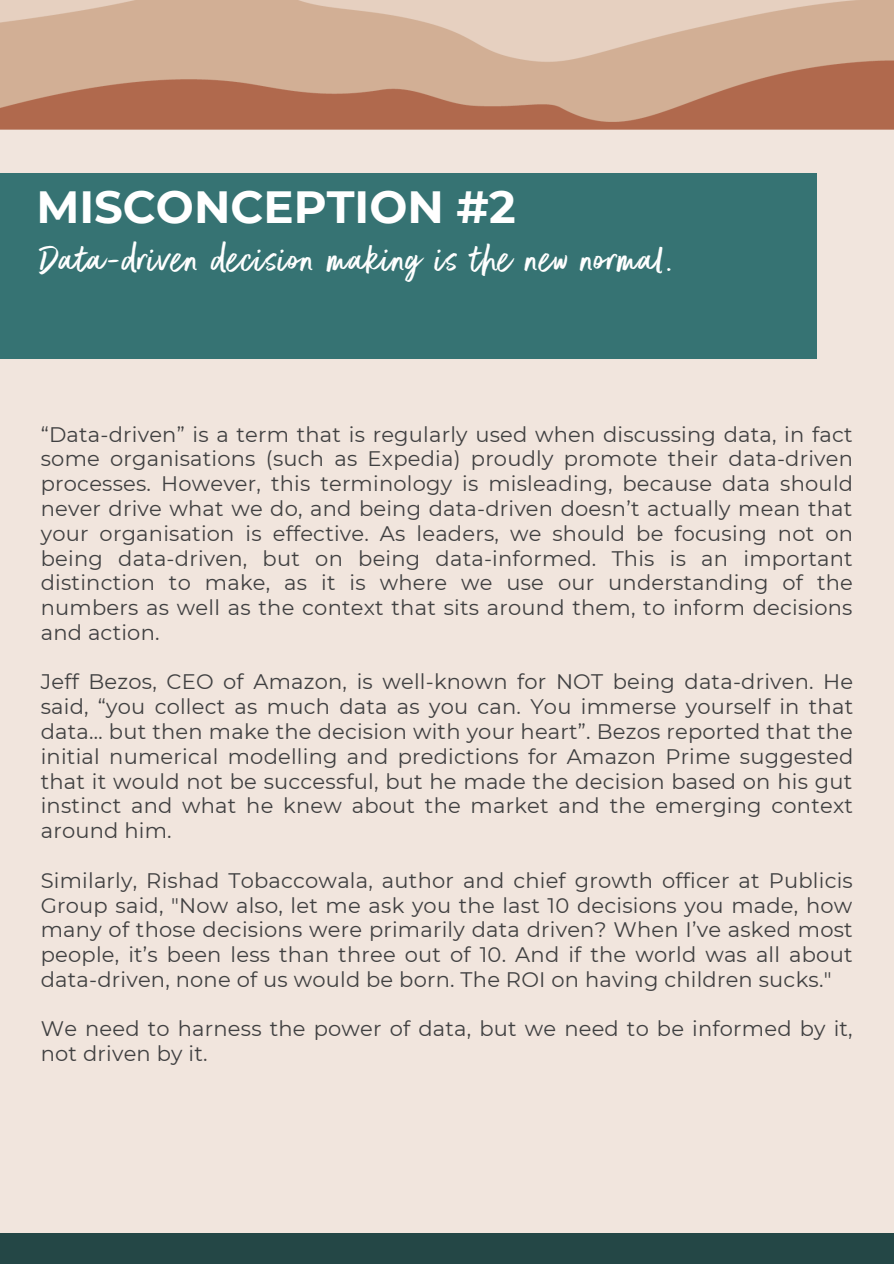
<style>
.page{position:relative;width:894px;height:1264px;background:#fff}
.page>*{position:absolute;margin:0;border:0;box-sizing:border-box;transform-origin:0 0}
.t1{font:45px "Better Times";letter-spacing:.025em;color:#fff}
.t2{font:700 45px "Montserrat";color:#fff}
.t3{font:21px/24.8px "Montserrat";letter-spacing:.01em;color:#404041;text-align:justify}
</style>
<div class="page">
<div style="left:0;top:0;width:893px;height:1263px;background:#f1e5dd"></div>
<div style="left:0;top:173px;width:816px;height:186px;background:#367373"></div>
<img style="left:0;top:0;width:893px;height:130px">
<div style="left:0;top:1232px;width:893px;height:31px;background:#244746"></div>
<p class="t2" style="left:36px;top:180px;width:480px">MISCONCEPTION #2</p>
<p class="t1" style="left:40px;top:235px;width:634px">Data-driven decision making is the new normal.</p>
<p class="t3" style="left:41px;top:422px;width:813px">“Data-driven” is a term that is regularly used when discussing data, in fact some organisations (such as Expedia) proudly promote their data-driven processes. However, this terminology is misleading, because data should never drive what we do, and being data-driven doesn’t actually mean that your organisation is effective. As leaders, we should be focusing not on being data-driven, but on being data-informed. This is an important distinction to make, as it is where we use our understanding of the numbers as well as the context that sits around them, to inform decisions and action.</p>
<p class="t3" style="left:41px;top:669px;width:813px">Jeff Bezos, CEO of Amazon, is well-known for NOT being data-driven. He said, “you collect as much data as you can. You immerse yourself in that data… but then make the decision with your heart”. Bezos reported that the initial numerical modelling and predictions for Amazon Prime suggested that it would not be successful, but he made the decision based on his gut instinct and what he knew about the market and the emerging context around him.</p>
<p class="t3" style="left:41px;top:867px;width:813px">Similarly, Rishad Tobaccowala, author and chief growth officer at Publicis Group said, "Now also, let me ask you the last 10 decisions you made, how many of those decisions were primarily data driven? When I’ve asked most people, it’s been less than three out of 10. And if the world was all about data-driven, none of us would be born. The ROI on having children sucks."</p>
<p class="t3" style="left:41px;top:1016px;width:813px">We need to harness the power of data, but we need to be informed by it, not driven by it.</p>
</div>
